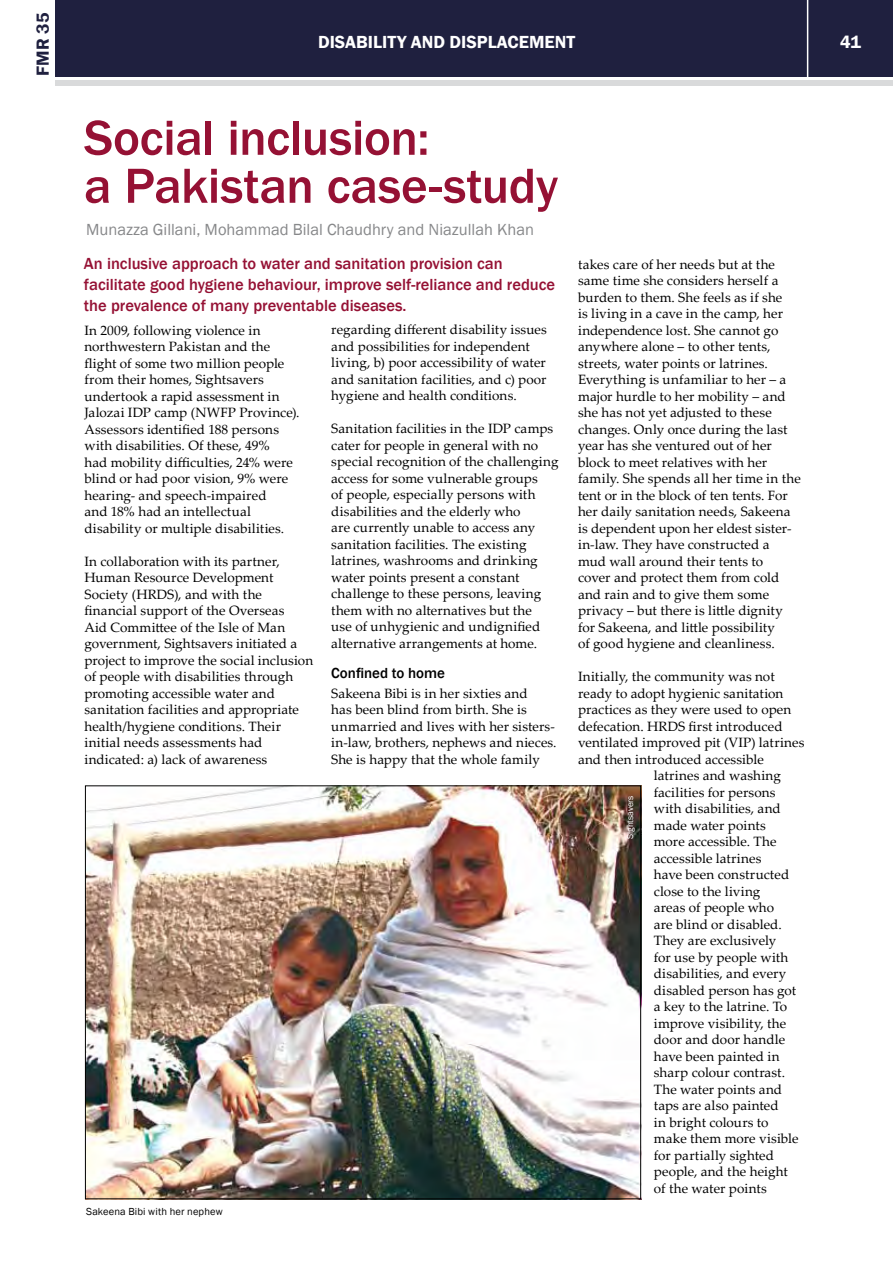
<style>
.page{position:relative;width:893px;height:1263px;background:#fff}
.page>*{position:absolute;margin:0;border:0;box-sizing:border-box;transform-origin:0 0}
.t1{font:500 51px/48px "Franklin Gothic";letter-spacing:-.005em;color:#951134}
.t2{font:600 18px "Franklin Gothic";color:#fff}
.t3{font:600 18px "Franklin Gothic";color:#1f203f}
.t4{font:500 16.5px/21px "Franklin Gothic";color:#951134}
.t5{font:16.5px "Franklin Gothic";color:#87888a}
.t6{font:500 15px "Franklin Gothic";color:#000}
.t7{font:13.5px/16.5px "Palatino Linotype";letter-spacing:.005em;color:#000}
.t8{font:10.5px "Franklin Gothic";letter-spacing:.01em;color:#000}
.t9{font:9px "Franklin Gothic";color:#fff}
</style>
<div class="page">
<div style="left:56px;top:0;width:837px;height:77px;background:#1f203f"></div>
<div style="left:56px;top:80px;width:837px;height:5px;background:#d9dadb"></div>
<hr style="left:807px;top:0;width:1px;height:78px;background:#fff">
<img style="left:87px;top:787px;width:552px;height:410px">
<h2 class="t3" style="left:32px;top:76px;width:64px;rotate:-90deg">FMR 35</h2>
<h2 class="t2" style="left:318px;top:31px;width:259px">DISABILITY AND DISPLACEMENT</h2>
<h2 class="t2" style="left:840px;top:31px;width:22px">41</h2>
<h1 class="t1" style="left:84px;top:114px;width:476px">Social inclusion:<br>a Pakistan case-study</h1>
<p class="t5" style="left:86px;top:220px;width:449px">Munazza Gillani, Mohammad Bilal Chaudhry and Niazullah Khan</p>
<p class="t4" style="left:84px;top:253px;width:473px">An inclusive approach to water and sanitation provision can facilitate good hygiene behaviour, improve self-reliance and reduce the prevalence of many preventable diseases.</p>
<p class="t7" style="left:84px;top:321px;width:217px">In 2009, following violence in northwestern Pakistan and the flight of some two million people from their homes, Sightsavers undertook a rapid assessment in<br>Jalozai IDP camp (NWFP Province).<br>Assessors identified 188 persons with disabilities. Of these, 49%<br>had mobility difficulties, 24% were blind or had poor vision, 9% were hearing- and speech-impaired<br>and 18% had an intellectual disability or multiple disabilities.</p>
<p class="t7" style="left:84px;top:552px;width:230px">In collaboration with its partner, Human Resource Development Society (HRDS), and with the financial support of the Overseas<br>Aid Committee of the Isle of Man government, Sightsavers initiated a project to improve the social inclusion of people with disabilities through promoting accessible water and sanitation facilities and appropriate health/hygiene conditions. Their initial needs assessments had indicated: a) lack of awareness</p>
<p class="t7" style="left:331px;top:321px;width:217px">regarding different disability issues and possibilities for independent living, b) poor accessibility of water and sanitation facilities, and c) poor hygiene and health conditions.</p>
<p class="t7" style="left:331px;top:420px;width:229px">Sanitation facilities in the IDP camps cater for people in general with no special recognition of the challenging access for some vulnerable groups<br>of people, especially persons with disabilities and the elderly who<br>are currently unable to access any sanitation facilities. The existing latrines, washrooms and drinking water points present a constant challenge to these persons, leaving them with no alternatives but the<br>use of unhygienic and undignified alternative arrangements at home.</p>
<p class="t6" style="left:331px;top:664px;width:115px">Confined to home</p>
<p class="t7" style="left:331px;top:684px;width:227px">Sakeena Bibi is in her sixties and<br>has been blind from birth. She is unmarried and lives with her sisters&shy;in-law, brothers, nephews and nieces.<br>She is happy that the whole family</p>
<p class="t8" style="left:86px;top:1204px;width:138px">Sakeena Bibi with her nephew</p>
<p class="t7" style="left:578px;top:255px;width:224px">takes care of her needs but at the same time she considers herself a burden to them. She feels as if she<br>is living in a cave in the camp, her independence lost. She cannot go anywhere alone – to other tents, streets, water points or latrines.<br>Everything is unfamiliar to her – a major hurdle to her mobility – and she has not yet adjusted to these changes. Only once during the last year has she ventured out of her block to meet relatives with her family. She spends all her time in the tent or in the block of ten tents. For her daily sanitation needs, Sakeena is dependent upon her eldest sister&shy;in-law. They have constructed a<br>mud wall around their tents to<br>cover and protect them from cold and rain and to give them some privacy – but there is little dignity for Sakeena, and little possibility<br>of good hygiene and cleanliness.</p>
<p class="t7" style="left:578px;top:668px;width:198px">Initially, the community was not</p>
<p class="t7" style="left:578px;top:684px;width:207px">ready to adopt hygienic sanitation</p>
<p class="t7" style="left:578px;top:701px;width:215px">practices as they were used to open</p>
<p class="t7" style="left:578px;top:717px;width:206px">defecation. HRDS first introduced</p>
<p class="t7" style="left:578px;top:734px;width:228px">ventilated improved pit (VIP) latrines</p>
<p class="t7" style="left:578px;top:750px;width:187px">and then introduced accessible</p>
<p class="t7" style="left:654px;top:767px;width:129px">latrines and washing</p>
<p class="t7" style="left:654px;top:783px;width:123px">facilities for persons</p>
<p class="t7" style="left:654px;top:800px;width:128px">with disabilities, and</p>
<p class="t7" style="left:654px;top:816px;width:113px">made water points</p>
<p class="t7" style="left:654px;top:833px;width:124px">more accessible. The</p>
<p class="t7" style="left:654px;top:849px;width:109px">accessible latrines</p>
<p class="t7" style="left:654px;top:866px;width:137px">have been constructed</p>
<p class="t7" style="left:654px;top:882px;width:108px">close to the living</p>
<p class="t7" style="left:654px;top:899px;width:122px">areas of people who</p>
<p class="t7" style="left:654px;top:915px;width:129px">are blind or disabled.</p>
<p class="t7" style="left:654px;top:932px;width:124px">They are exclusively</p>
<p class="t7" style="left:654px;top:948px;width:136px">for use by people with</p>
<p class="t7" style="left:654px;top:965px;width:134px">disabilities, and every</p>
<p class="t7" style="left:654px;top:981px;width:144px">disabled person has got</p>
<p class="t7" style="left:654px;top:998px;width:135px">a key to the latrine. To</p>
<p class="t7" style="left:654px;top:1014px;width:134px">improve visibility, the</p>
<p class="t7" style="left:654px;top:1031px;width:133px">door and door handle</p>
<p class="t7" style="left:654px;top:1047px;width:127px">have been painted in</p>
<p class="t7" style="left:654px;top:1064px;width:133px">sharp colour contrast.</p>
<p class="t7" style="left:654px;top:1080px;width:130px">The water points and</p>
<p class="t7" style="left:654px;top:1096px;width:126px">taps are also painted</p>
<p class="t7" style="left:654px;top:1113px;width:116px">in bright colours to</p>
<p class="t7" style="left:654px;top:1129px;width:146px">make them more visible</p>
<p class="t7" style="left:654px;top:1146px;width:122px">for partially sighted</p>
<p class="t7" style="left:654px;top:1162px;width:136px">people, and the height</p>
<p class="t7" style="left:654px;top:1179px;width:115px">of the water points</p>
<p class="t9" style="left:625px;top:839px;width:45px;rotate:-90deg">Sightsavers</p>
</div>
